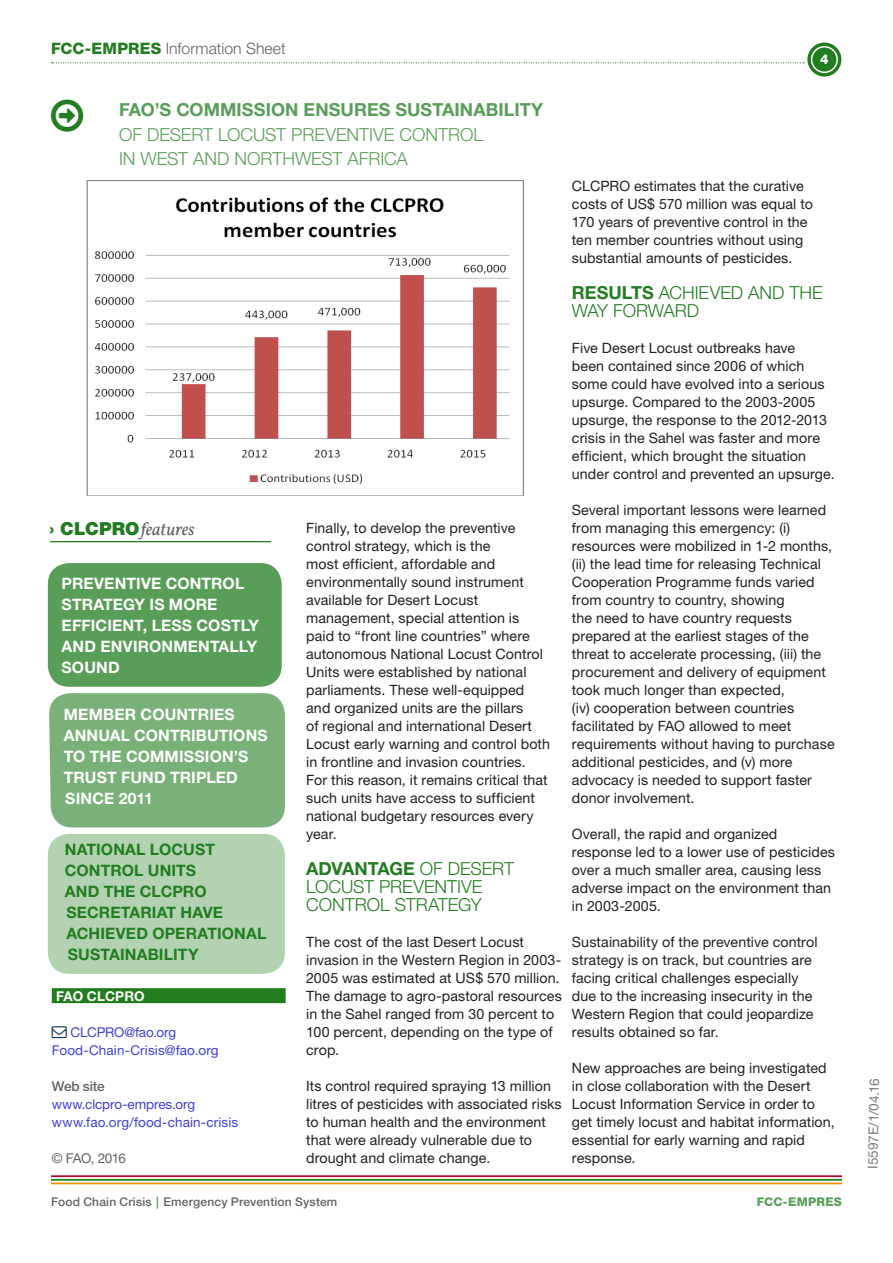
<style>
.page{position:relative;width:893px;height:1263px;background:#fff}
.page>*{position:absolute;margin:0;border:0;box-sizing:border-box;transform-origin:0 0}
.Heading_1{font:300 18px "Helvetica Neue LT Std";letter-spacing:-.005em;color:#599e58}
.Title_1{font:300 18px/18px "Helvetica Neue LT Std";color:#227d20}
.Heading_1-2{font:700 18px "Helvetica Neue LT Std";letter-spacing:.005em;color:#599e58}
.Body_text{font:300 18px/18px "Helvetica Neue LT Std";letter-spacing:-.005em;color:#227d20}
.t1{font:italic 18px "Vollkorn";letter-spacing:-.01em;color:#636366}
.Features{font:700 15.75px/21px "Helvetica Neue LT Std";letter-spacing:.01em;color:#fff}
.Features-2{font:700 15.75px/21px "Helvetica Neue LT Std";letter-spacing:.01em;color:#227d20}
.t2{font:300 15.75px "Helvetica Neue LT Std";letter-spacing:.005em;color:#636366}
.Body_text-2{font:14.25px/18px "Helvetica Neue LT Std";letter-spacing:.005em;color:#231f20}
.t3{font:13.5px/18px "Helvetica Neue LT Std";letter-spacing:.005em;color:#4040d6}
.t4{font:13.5px "Helvetica Neue LT Std";letter-spacing:-.015em;color:#4040d6}
.Features-3{font:13.5px "Helvetica Neue LT Std";color:#787a7d}
.t5{font:700 13.5px "Helvetica Neue LT Std";color:#fff}
.t6{font:13.5px "Helvetica Neue LT Std";letter-spacing:-.04em;color:#636366}
.t7{font:800 13.5px "Helvetica Neue LT Std";color:#fff}
.t8{font:500 12px "Helvetica Neue LT Std";letter-spacing:.015em;color:#636366}
.t9{font:800 12px "Helvetica Neue LT Std";letter-spacing:.025em;color:#599e58}
.s1{font-weight:800;color:#227d20}
.s2{font-family:"Helvetica Neue LT Std";font-weight:900;font-style:normal;color:#227d20}
.s3{font-weight:500;color:#636366}
.s4{font-weight:700}
.s5{color:#599e58}
</style>
<div class="page">
<div style="left:52px;top:988px;width:234px;height:15px;background:#227d20"></div>
<div style="left:49px;top:693px;width:236px;height:134px;background:#7ab179"></div>
<div style="left:48px;top:834px;width:237px;height:140px;background:#b2d2b1;border-radius:21px"></div>
<svg style="left:52px;top:62px;width:752px;height:1px"></svg>
<svg style="left:807px;top:43px;width:34px;height:34px"></svg>
<div style="left:812px;top:47px;width:25px;height:25px;background:#227d20;border-radius:50%"></div>
<div style="left:811px;top:46px;width:27px;height:27px;border:2px solid #fff;border-radius:50%"></div>
<hr style="left:50px;top:541px;width:221px;height:1px;background:#227d20">
<hr style="left:51px;top:1175px;width:791px;height:2px;background:#aa0a2f">
<hr style="left:51px;top:1179px;width:791px;height:2px;background:#227d20">
<hr style="left:51px;top:1182px;width:791px;height:2px;background:#f39200">
<div style="left:48px;top:563px;width:234px;height:124px;background:#599e58;border-radius:21px"></div>
<img style="left:86px;top:181px;width:438px;height:314px">
<p class="t2" style="left:51px;top:39px;width:236px"><span class="s1">FCC-EMPRES</span> Information Sheet</p>
<p class="t7" style="left:820px;top:52px;width:10px">4</p>
<p class="Heading_1-2" style="left:119px;top:98px;width:426px">FAO’S COMMISSION ENSURES SUSTAINABILITY</p>
<p class="Heading_1" style="left:119px;top:123px;width:366px">OF DESERT LOCUST PREVENTIVE CONTROL</p>
<p class="Heading_1" style="left:119px;top:148px;width:290px">IN WEST AND NORTHWEST AFRICA</p>
<p class="t1" style="left:50px;top:518px;width:146px"><span class="s2">› CLCPRO</span>features</p>
<p class="Features" style="left:62px;top:572px;width:199px">PREVENTIVE CONTROL<br>STRATEGY IS MORE<br>EFFICIENT, LESS COSTLY<br>AND ENVIRONMENTALLY<br>SOUND</p>
<p class="Features" style="left:64px;top:703px;width:206px">MEMBER COUNTRIES<br>ANNUAL CONTRIBUTIONS<br>TO THE COMMISSION’S<br>TRUST FUND TRIPLED<br>SINCE 2011</p>
<p class="Features-2" style="left:65px;top:839px;width:203px">NATIONAL LOCUST<br>CONTROL UNITS<br>AND THE CLCPRO<br>SECRETARIAT HAVE<br>ACHIEVED OPERATIONAL<br>SUSTAINABILITY</p>
<p class="t5" style="left:56px;top:988px;width:90px">FAO CLCPRO</p>
<p class="t4" style="left:71px;top:1024px;width:107px">CLCPRO@fao.org</p>
<p class="t3" style="left:52px;top:1041px;width:168px">Food-Chain-Crisis@fao.org</p>
<p class="t3" style="left:52px;top:1077px;width:145px"><span class="s3">Web site </span>www.clcpro-empres.org</p>
<p class="t3" style="left:52px;top:1113px;width:188px">www.fao.org/food-chain-crisis</p>
<p class="t6" style="left:52px;top:1150px;width:76px">© FAO, 2016</p>
<p class="Body_text-2" style="left:306px;top:519px;width:245px">Finally, to develop the preventive control strategy, which is the<br>most efficient, affordable and environmentally sound instrument available for Desert Locust management, special attention is paid to “front line countries” where autonomous National Locust Control Units were established by national parliaments. These well-equipped and organized units are the pillars<br>of regional and international Desert Locust early warning and control both in frontline and invasion countries.</p>
<p class="Body_text-2" style="left:306px;top:771px;width:243px">For this reason, it remains critical that such units have access to sufficient national budgetary resources every year.</p>
<p class="Title_1" style="left:306px;top:859px;width:209px"><span class="s4">ADVANTAGE</span> OF DESERT<br>LOCUST PREVENTIVE<br>CONTROL STRATEGY</p>
<p class="Body_text-2" style="left:306px;top:933px;width:257px">The cost of the last Desert Locust invasion in the Western Region in 2003-<br>2005 was estimated at US$ 570 million.<br>The damage to agro-pastoral resources in the Sahel ranged from 30 percent to<br>100 percent, depending on the type of crop.</p>
<p class="Body_text-2" style="left:306px;top:1077px;width:257px">Its control required spraying 13 million litres of pesticides with associated risks to human health and the environment that were already vulnerable due to drought and climate change.</p>
<p class="Body_text-2" style="left:572px;top:177px;width:242px">CLCPRO estimates that the curative costs of US$ 570 million was equal to 170 years of preventive control in the ten member countries without using substantial amounts of pesticides.</p>
<p class="Body_text" style="left:572px;top:283px;width:252px"><span class="s4">RESULTS</span> ACHIEVED AND THE<br>WAY FORWARD</p>
<p class="Body_text-2" style="left:572px;top:339px;width:264px">Five Desert Locust outbreaks have<br>been contained since 2006 of which some could have evolved into a serious upsurge. Compared to the 2003-2005 upsurge, the response to the 2012-2013 crisis in the Sahel was faster and more efficient, which brought the situation under control and prevented an upsurge.</p>
<p class="Body_text-2" style="left:572px;top:501px;width:264px">Several important lessons were learned from managing this emergency: (i) resources were mobilized in 1-2 months, (ii) the lead time for releasing Technical Cooperation Programme funds varied from country to country, showing<br>the need to have country requests prepared at the earliest stages of the threat to accelerate processing, (iii) the procurement and delivery of equipment took much longer than expected,<br>(iv) cooperation between countries facilitated by FAO allowed to meet requirements without having to purchase additional pesticides, and (v) more advocacy is needed to support faster donor involvement.</p>
<p class="Body_text-2" style="left:572px;top:825px;width:265px">Overall, the rapid and organized response led to a lower use of pesticides over a much smaller area, causing less adverse impact on the environment than in 2003-2005.</p>
<p class="Body_text-2" style="left:572px;top:933px;width:247px">Sustainability of the preventive control strategy is on track, but countries are facing critical challenges especially due to the increasing insecurity in the Western Region that could jeopardize results obtained so far.</p>
<p class="Body_text-2" style="left:572px;top:1059px;width:264px">New approaches are being investigated in close collaboration with the Desert Locust Information Service in order to get timely locust and habitat information, essential for early warning and rapid response.</p>
<p class="t8" style="left:51px;top:1195px;width:288px">Food Chain Crisis <span class="s5">|</span> Emergency Prevention System</p>
<p class="t9" style="left:757px;top:1195px;width:87px">FCC-EMPRES</p>
<p class="Features-3" style="left:865px;top:1168px;width:91px;rotate:-89deg">I5597E/1/04.16</p>
</div>
